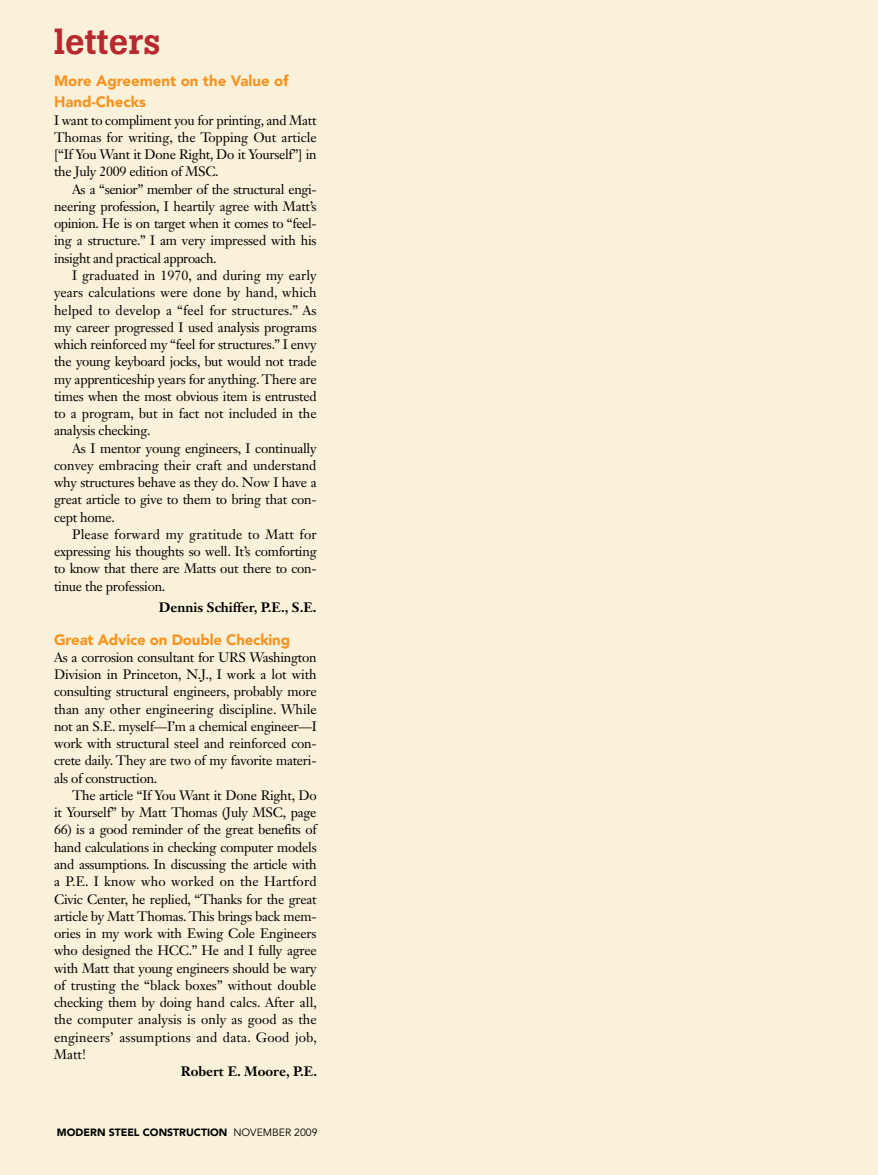
<style>
.page{position:relative;width:878px;height:1175px;background:#fff}
.page>*{position:absolute;margin:0;border:0;box-sizing:border-box;transform-origin:0 0}
.t1{font:500 36px "Boton";color:#b8292f}
.t2{font:900 15px/21px "Avenir LT Std";letter-spacing:-.01em;color:#f7931e}
.t3{font:13.5px/17.2px "Janson Text LT Std";letter-spacing:-.02em;color:#000;text-align:justify}
.t4{font:700 13.5px "Janson Text LT Std";color:#000}
.t5{font:900 10.5px "Avenir LT Std";color:#000}
.s1{font-weight:400}
</style>
<div class="page">
<div style="left:0;top:0;width:878px;height:1174px;background:#f9f1da"></div>
<h1 class="t1" style="left:54px;top:20px;width:108px">letters</h1>
<p class="t2" style="left:54px;top:71px;width:236px">More Agreement on the Value of<br>Hand-Checks</p>
<p class="t3" style="left:54px;top:111px;width:264px">I want to compliment you for printing, and Matt Thomas for writing, the Topping Out article [“If You Want it Done Right, Do it Yourself”] in the July 2009 edition of MSC.</p>
<p class="t3" style="left:54px;top:180px;width:264px;text-indent:18px">As a “senior” member of the structural engi&shy;neering profession, I heartily agree with Matt’s opinion. He is on target when it comes to “feel&shy;ing a structure.” I am very impressed with his insight and practical approach.</p>
<p class="t3" style="left:54px;top:266px;width:264px;text-indent:18px">I graduated in 1970, and during my early years calculations were done by hand, which helped to develop a “feel for structures.” As my career progressed I used analysis programs which reinforced my “feel for structures.” I envy the young keyboard jocks, but would not trade my apprenticeship years for anything. There are times when the most obvious item is entrusted to a program, but in fact not included in the analysis checking.</p>
<p class="t3" style="left:54px;top:439px;width:264px;text-indent:18px">As I mentor young engineers, I continually convey embracing their craft and understand why structures behave as they do. Now I have a great article to give to them to bring that con&shy;cept home.</p>
<p class="t3" style="left:54px;top:525px;width:264px;text-indent:18px">Please forward my gratitude to Matt for expressing his thoughts so well. It’s comforting to know that there are Matts out there to con&shy;tinue the profession.</p>
<p class="t4" style="left:159px;top:598px;width:159px">Dennis Schiffer, P.E., S.E.</p>
<p class="t2" style="left:54px;top:629px;width:238px">Great Advice on Double Checking</p>
<p class="t3" style="left:54px;top:648px;width:264px">As a corrosion consultant for URS Washington Division in Princeton, N.J., I work a lot with consulting structural engineers, probably more than any other engineering discipline. While not an S.E. myself—I’m a chemical engineer—I work with structural steel and reinforced con&shy;crete daily. They are two of my favorite materi&shy;als of construction.</p>
<p class="t3" style="left:54px;top:786px;width:264px;text-align:right">The article “If You Want it Done Right, Do<br>it Yourself” by Matt Thomas (July MSC, page</p>
<p class="t3" style="left:54px;top:821px;width:264px">66) is a good reminder of the great benefits of hand calculations in checking computer models and assumptions. In discussing the article with a P.E. I know who worked on the Hartford Civic Center, he replied, “Thanks for the great article by Matt Thomas. This brings back mem&shy;ories in my work with Ewing Cole Engineers who designed the HCC.” He and I fully agree with Matt that young engineers should be wary of trusting the “black boxes” without double checking them by doing hand calcs. After all, the computer analysis is only as good as the engineers’ assumptions and data. Good job, Matt!</p>
<p class="t4" style="left:181px;top:1062px;width:138px">Robert E. Moore, P.E.</p>
<p class="t5" style="left:57px;top:1125px;width:262px">MODERN STEEL CONSTRUCTION <span class="s1">NOVEMBER 2009</span></p>
</div>
